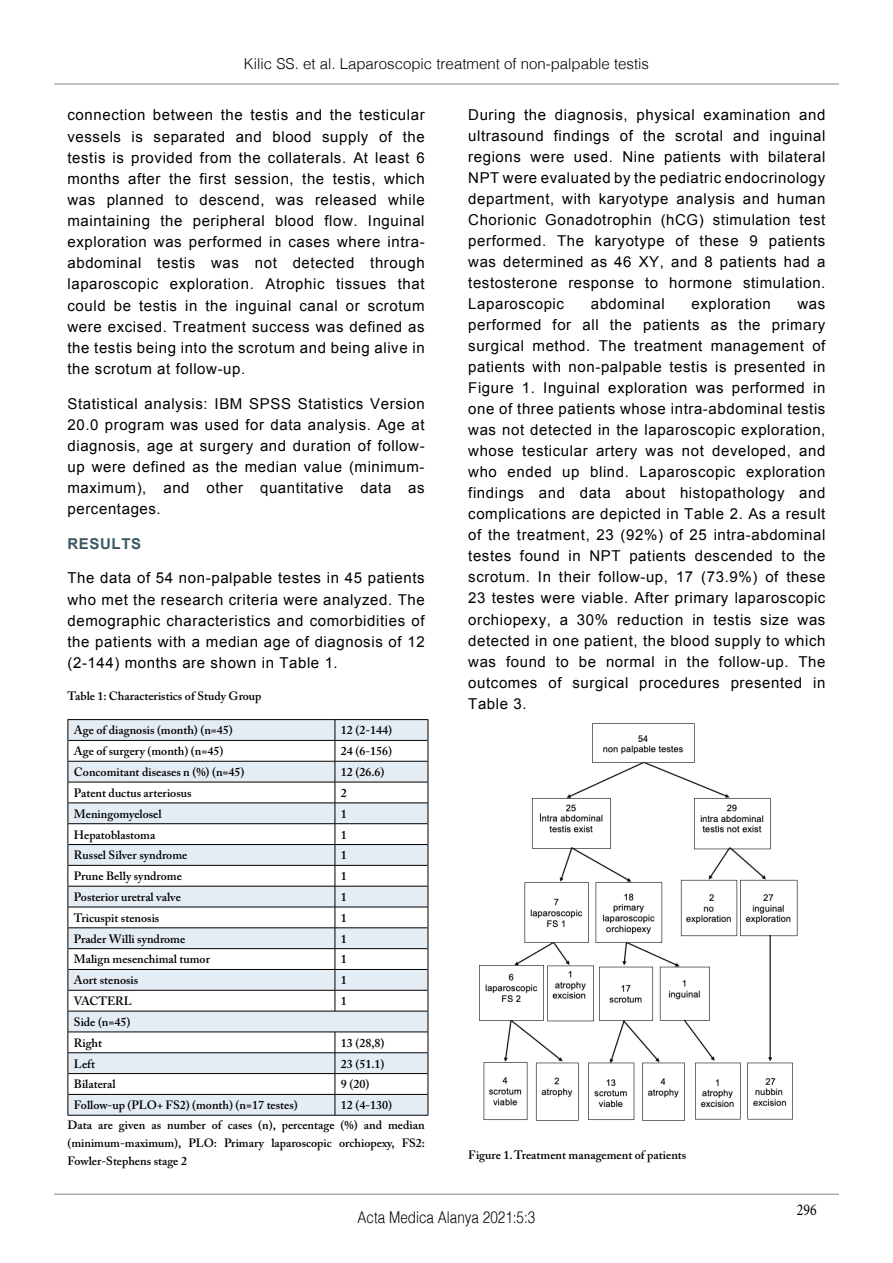
<style>
.page{position:relative;width:893px;height:1263px;background:#fff}
.page>*{position:absolute;margin:0;border:0;box-sizing:border-box;transform-origin:0 0}
.t1{font:16.5px "Minion Pro";color:#000;scale:.83 1}
.t2{font:300 16.2px "Helv";color:#000;scale:.83 1}
.Ana_Metin_Al__ActaMe{font:15px/21px "Arial";letter-spacing:.04em;color:#000;text-align:justify}
.t3{font:300 15px "Helvetica";color:#000}
.Ana_Metin_Al__ActaMe-2{font:700 15px "Arial";letter-spacing:.04em;color:#3c5764}
.Tablo{font:600 12px/18.1px "Adobe Caslon Pro";color:#000;text-align:justify}
.Ana_Metin_Al__ActaMe-3{font:600 12px "Adobe Caslon Pro";color:#000}
</style>
<div class="page">
<hr style="left:54px;top:84px;width:785px;height:1px;background:#000">
<hr style="left:54px;top:1194px;width:785px;height:1px;background:#000">
<svg style="left:69px;top:720px;width:359px;height:395px;fill:#e4ecf4"></svg>
<hr style="left:68px;top:719px;width:267px;height:1px;background:#000">
<hr style="left:335px;top:719px;width:93px;height:1px;background:#000">
<svg style="left:68px;top:720px;width:1px;height:395px"></svg>
<svg style="left:428px;top:720px;width:1px;height:395px"></svg>
<hr style="left:68px;top:1115px;width:267px;height:1px;background:#000">
<hr style="left:335px;top:1115px;width:93px;height:1px;background:#000">
<hr style="left:68px;top:740px;width:267px;height:1px;background:#000">
<hr style="left:335px;top:740px;width:93px;height:1px;background:#000">
<hr style="left:68px;top:761px;width:267px;height:1px;background:#000">
<hr style="left:335px;top:761px;width:93px;height:1px;background:#000">
<hr style="left:68px;top:782px;width:267px;height:1px;background:#000">
<hr style="left:335px;top:782px;width:93px;height:1px;background:#000">
<hr style="left:68px;top:803px;width:267px;height:1px;background:#000">
<hr style="left:335px;top:803px;width:93px;height:1px;background:#000">
<hr style="left:68px;top:823px;width:267px;height:1px;background:#000">
<hr style="left:335px;top:823px;width:93px;height:1px;background:#000">
<hr style="left:68px;top:844px;width:267px;height:1px;background:#000">
<hr style="left:335px;top:844px;width:93px;height:1px;background:#000">
<hr style="left:68px;top:865px;width:267px;height:1px;background:#000">
<hr style="left:335px;top:865px;width:93px;height:1px;background:#000">
<hr style="left:68px;top:886px;width:267px;height:1px;background:#000">
<hr style="left:335px;top:886px;width:93px;height:1px;background:#000">
<hr style="left:68px;top:907px;width:267px;height:1px;background:#000">
<hr style="left:335px;top:907px;width:93px;height:1px;background:#000">
<hr style="left:68px;top:927px;width:267px;height:1px;background:#000">
<hr style="left:335px;top:927px;width:93px;height:1px;background:#000">
<hr style="left:68px;top:948px;width:267px;height:1px;background:#000">
<hr style="left:335px;top:948px;width:93px;height:1px;background:#000">
<hr style="left:68px;top:969px;width:267px;height:1px;background:#000">
<hr style="left:335px;top:969px;width:93px;height:1px;background:#000">
<hr style="left:68px;top:990px;width:267px;height:1px;background:#000">
<hr style="left:335px;top:990px;width:93px;height:1px;background:#000">
<svg style="left:335px;top:720px;width:1px;height:291px"></svg>
<hr style="left:68px;top:1011px;width:267px;height:1px;background:#000">
<hr style="left:335px;top:1011px;width:93px;height:1px;background:#000">
<hr style="left:68px;top:1032px;width:267px;height:1px;background:#000">
<hr style="left:335px;top:1032px;width:93px;height:1px;background:#000">
<hr style="left:68px;top:1052px;width:267px;height:1px;background:#000">
<hr style="left:335px;top:1052px;width:93px;height:1px;background:#000">
<hr style="left:68px;top:1073px;width:267px;height:1px;background:#000">
<hr style="left:335px;top:1073px;width:93px;height:1px;background:#000">
<hr style="left:68px;top:1094px;width:267px;height:1px;background:#000">
<hr style="left:335px;top:1094px;width:93px;height:1px;background:#000">
<svg style="left:335px;top:1032px;width:1px;height:83px"></svg>
<img style="left:479px;top:723px;width:319px;height:398px">
<p class="t3" style="left:244px;top:51px;width:407px">Kilic SS. et al. Laparoscopic treatment of non-palpable testis</p>
<p class="Ana_Metin_Al__ActaMe" style="left:67px;top:105px;width:359px">connection between the testis and the testicular vessels is separated and blood supply of the testis is provided from the collaterals. At least 6 months after the first session, the testis, which was planned to descend, was released while maintaining the peripheral blood flow. Inguinal exploration was performed in cases where intra&shy;abdominal testis was not detected through laparoscopic exploration. Atrophic tissues that could be testis in the inguinal canal or scrotum were excised. Treatment success was defined as the testis being into the scrotum and being alive in the scrotum at follow-up.</p>
<p class="Ana_Metin_Al__ActaMe" style="left:67px;top:393px;width:359px">Statistical analysis: IBM SPSS Statistics Version 20.0 program was used for data analysis. Age at diagnosis, age at surgery and duration of follow&shy;up were defined as the median value (minimum&shy;maximum), and other quantitative data as percentages.</p>
<p class="Ana_Metin_Al__ActaMe-2" style="left:67px;top:534px;width:75px">RESULTS</p>
<p class="Ana_Metin_Al__ActaMe" style="left:67px;top:568px;width:359px">The data of 54 non-palpable testes in 45 patients who met the research criteria were analyzed. The demographic characteristics and comorbidities of the patients with a median age of diagnosis of 12 (2-144) months are shown in Table 1.</p>
<p class="Ana_Metin_Al__ActaMe-3" style="left:68px;top:688px;width:196px">Table 1: Characteristics of Study Group</p>
<p class="Tablo" style="left:74px;top:721px;width:161px">Age of diagnosis (month) (n=45)</p>
<p class="Tablo" style="left:341px;top:721px;width:53px">12 (2-144)</p>
<p class="Tablo" style="left:74px;top:742px;width:151px">Age of surgery (month) (n=45)</p>
<p class="Tablo" style="left:341px;top:742px;width:53px">24 (6-156)</p>
<p class="Tablo" style="left:74px;top:763px;width:172px">Concomitant diseases n (%) (n=45)</p>
<p class="Tablo" style="left:341px;top:763px;width:45px">12 (26.6)</p>
<p class="Tablo" style="left:74px;top:784px;width:119px">Patent ductus arteriosus</p>
<p class="Tablo" style="left:341px;top:784px;width:6px">2</p>
<p class="Tablo" style="left:74px;top:804px;width:89px">Meningomyelosel</p>
<p class="Tablo" style="left:341px;top:804px;width:7px">1</p>
<p class="Tablo" style="left:74px;top:825px;width:82px">Hepatoblastoma</p>
<p class="Tablo" style="left:341px;top:825px;width:7px">1</p>
<p class="Tablo" style="left:74px;top:846px;width:115px">Russel Silver syndrome</p>
<p class="Tablo" style="left:341px;top:846px;width:7px">1</p>
<p class="Tablo" style="left:74px;top:867px;width:110px">Prune Belly syndrome</p>
<p class="Tablo" style="left:341px;top:867px;width:7px">1</p>
<p class="Tablo" style="left:74px;top:888px;width:109px">Posterior uretral valve</p>
<p class="Tablo" style="left:341px;top:888px;width:7px">1</p>
<p class="Tablo" style="left:74px;top:908px;width:87px">Tricuspit stenosis</p>
<p class="Tablo" style="left:341px;top:908px;width:7px">1</p>
<p class="Tablo" style="left:74px;top:929px;width:113px">Prader Willi syndrome</p>
<p class="Tablo" style="left:341px;top:929px;width:7px">1</p>
<p class="Tablo" style="left:74px;top:950px;width:138px">Malign mesenchimal tumor</p>
<p class="Tablo" style="left:341px;top:950px;width:7px">1</p>
<p class="Tablo" style="left:74px;top:971px;width:66px">Aort stenosis</p>
<p class="Tablo" style="left:341px;top:971px;width:7px">1</p>
<p class="Tablo" style="left:74px;top:992px;width:59px">VACTERL</p>
<p class="Tablo" style="left:341px;top:992px;width:7px">1</p>
<p class="Tablo" style="left:74px;top:1013px;width:58px">Side (n=45)</p>
<p class="Tablo" style="left:74px;top:1033px;width:30px">Right</p>
<p class="Tablo" style="left:341px;top:1033px;width:45px">13 (28,8)</p>
<p class="Tablo" style="left:74px;top:1054px;width:23px">Left</p>
<p class="Tablo" style="left:341px;top:1054px;width:45px">23 (51.1)</p>
<p class="Tablo" style="left:74px;top:1075px;width:43px">Bilateral</p>
<p class="Tablo" style="left:341px;top:1075px;width:30px">9 (20)</p>
<p class="Tablo" style="left:74px;top:1096px;width:225px">Follow-up (PLO+ FS2) (month) (n=17 testes)</p>
<p class="Tablo" style="left:341px;top:1096px;width:53px">12 (4-130)</p>
<p class="Tablo" style="left:68px;top:1116px;width:359px">Data are given as number of cases (n), percentage (%) and median (minimum-maximum), PLO: Primary laparoscopic orchiopexy, FS2:<br>Fowler-Stephens stage 2</p>
<p class="Ana_Metin_Al__ActaMe" style="left:468px;top:105px;width:359px">During the diagnosis, physical examination and ultrasound findings of the scrotal and inguinal regions were used. Nine patients with bilateral NPT were evaluated by the pediatric endocrinology department, with karyotype analysis and human Chorionic Gonadotrophin (hCG) stimulation test performed. The karyotype of these 9 patients was determined as 46 XY, and 8 patients had a testosterone response to hormone stimulation.<br>Laparoscopic</p>
<p class="Ana_Metin_Al__ActaMe" style="left:591px;top:294px;width:75px">abdominal</p>
<p class="Ana_Metin_Al__ActaMe" style="left:691px;top:294px;width:81px">exploration</p>
<p class="Ana_Metin_Al__ActaMe" style="left:468px;top:294px;width:359px;text-indent:329px">was performed for all the patients as the primary surgical method. The treatment management of patients with non-palpable testis is presented in Figure 1. Inguinal exploration was performed in one of three patients whose intra-abdominal testis was not detected in the laparoscopic exploration, whose testicular artery was not developed, and who ended up blind. Laparoscopic exploration findings and data about histopathology and complications are depicted in Table 2. As a result of the treatment, 23 (92%) of 25 intra-abdominal testes found in NPT patients descended to the scrotum. In their follow-up, 17 (73.9%) of these 23 testes were viable. After primary laparoscopic orchiopexy, a 30% reduction in testis size was detected in one patient, the blood supply to which was found to be normal in the follow-up. The outcomes of surgical procedures presented in Table 3.</p>
<p class="Tablo" style="left:468px;top:1145px;width:220px">Figure 1. Treatment management of patients</p>
<p class="t2" style="left:358px;top:1207px;width:216px">Acta Medica Alanya 2021:5:3</p>
<p class="t1" style="left:797px;top:1198px;width:25px">296</p>
</div>
